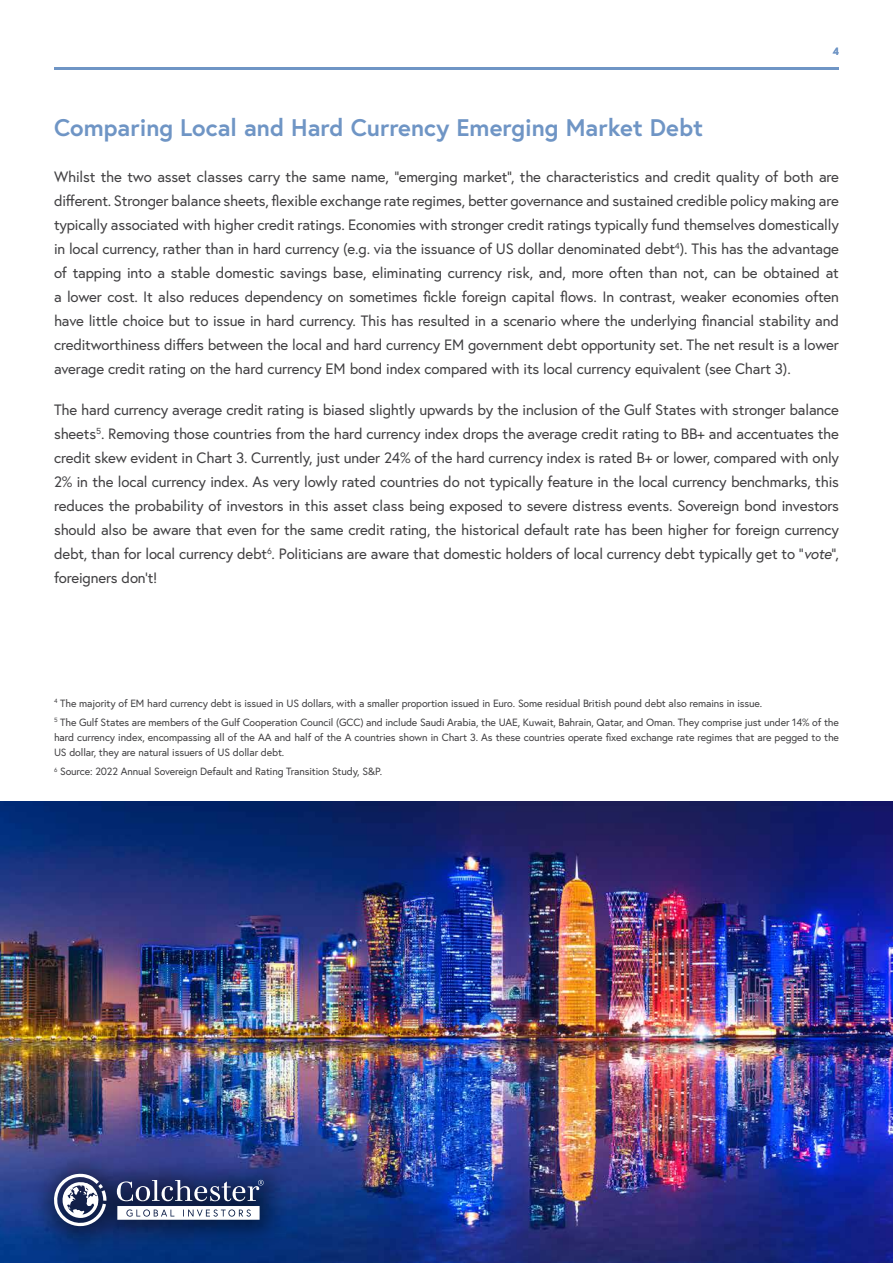
<style>
.page{position:relative;width:893px;height:1263px;background:#fff}
.page>*{position:absolute;margin:0;border:0;box-sizing:border-box;transform-origin:0 0}
.t1{font:700 24px "Europa";color:#6f95c5}
.t2{font:15px/24px "Europa";letter-spacing:-.01em;color:#414042;text-align:justify}
.t3{font:10.5px/19.2px "Europa";letter-spacing:-.01em;color:#414042}
.t4{font:700 10.5px "Europa";color:#6f95c5}
.s1{font-style:italic}
</style>
<div class="page">
<hr style="left:54px;top:67px;width:785px;height:3px;background:#6f95c5">
<img style="left:0;top:801px;width:893px;height:462px">
<div style="left:30px;top:1150px;width:263px;height:106px;background:#000;opacity:.5"></div>
<svg style="left:54px;top:1174px;width:53px;height:53px"></svg>
<svg style="left:117px;top:1180px;width:147px;height:40px"></svg>
<p class="t4" style="left:833px;top:44px;width:8px">4</p>
<h1 class="t1" style="left:54px;top:112px;width:651px">Comparing Local and Hard Currency Emerging Market Debt</h1>
<p class="t2" style="left:54px;top:164px;width:786px">Whilst the two asset classes carry the same name, “emerging market”, the characteristics and credit quality of both are different. Stronger balance sheets, flexible exchange rate regimes, better governance and sustained credible policy making are typically associated with higher credit ratings. Economies with stronger credit ratings typically fund themselves domestically in local currency, rather than in hard currency (e.g. via the issuance of US dollar denominated debt<sup>4</sup>). This has the advantage of tapping into a stable domestic savings base, eliminating currency risk, and, more often than not, can be obtained at a lower cost. It also reduces dependency on sometimes fickle foreign capital flows. In contrast, weaker economies often have little choice but to issue in hard currency. This has resulted in a scenario where the underlying financial stability and creditworthiness differs between the local and hard currency EM government debt opportunity set. The net result is a lower average credit rating on the hard currency EM bond index compared with its local currency equivalent (see Chart 3).</p>
<p class="t2" style="left:54px;top:397px;width:787px">The hard currency average credit rating is biased slightly upwards by the inclusion of the Gulf States with stronger balance sheets<sup>5</sup>. Removing those countries from the hard currency index drops the average credit rating to BB+ and accentuates the credit skew evident in Chart 3. Currently, just under 24% of the hard currency index is rated B+ or lower, compared with only 2% in the local currency index. As very lowly rated countries do not typically feature in the local currency benchmarks, this reduces the probability of investors in this asset class being exposed to severe distress events. Sovereign bond investors should also be aware that even for the same credit rating, the historical default rate has been higher for foreign currency debt, than for local currency debt<sup>6</sup>. Politicians are aware that domestic holders of local currency debt typically get to “<span class="s1">vote</span>”, foreigners don’t!</p>
<p class="t3" style="left:54px;top:693px;width:786px"><sup>4</sup> The majority of EM hard currency debt is issued in US dollars, with a smaller proportion issued in Euro. Some residual British pound debt also remains in issue.<br><sup>5</sup> The Gulf States are members of the Gulf Cooperation Council (GCC) and include Saudi Arabia, the UAE, Kuwait, Bahrain, Qatar, and Oman. They comprise just under 14% of the</p>
<p class="t3" style="left:54px;top:729px;width:787px;line-height:15px">hard currency index, encompassing all of the AA and half of the A countries shown in Chart 3. As these countries operate fixed exchange rate regimes that are pegged to the<br>US dollar, they are natural issuers of US dollar debt.</p>
<p class="t3" style="left:54px;top:761px;width:330px"><sup>6</sup> Source: 2022 Annual Sovereign Default and Rating Transition Study, S&amp;P.</p>
</div>
